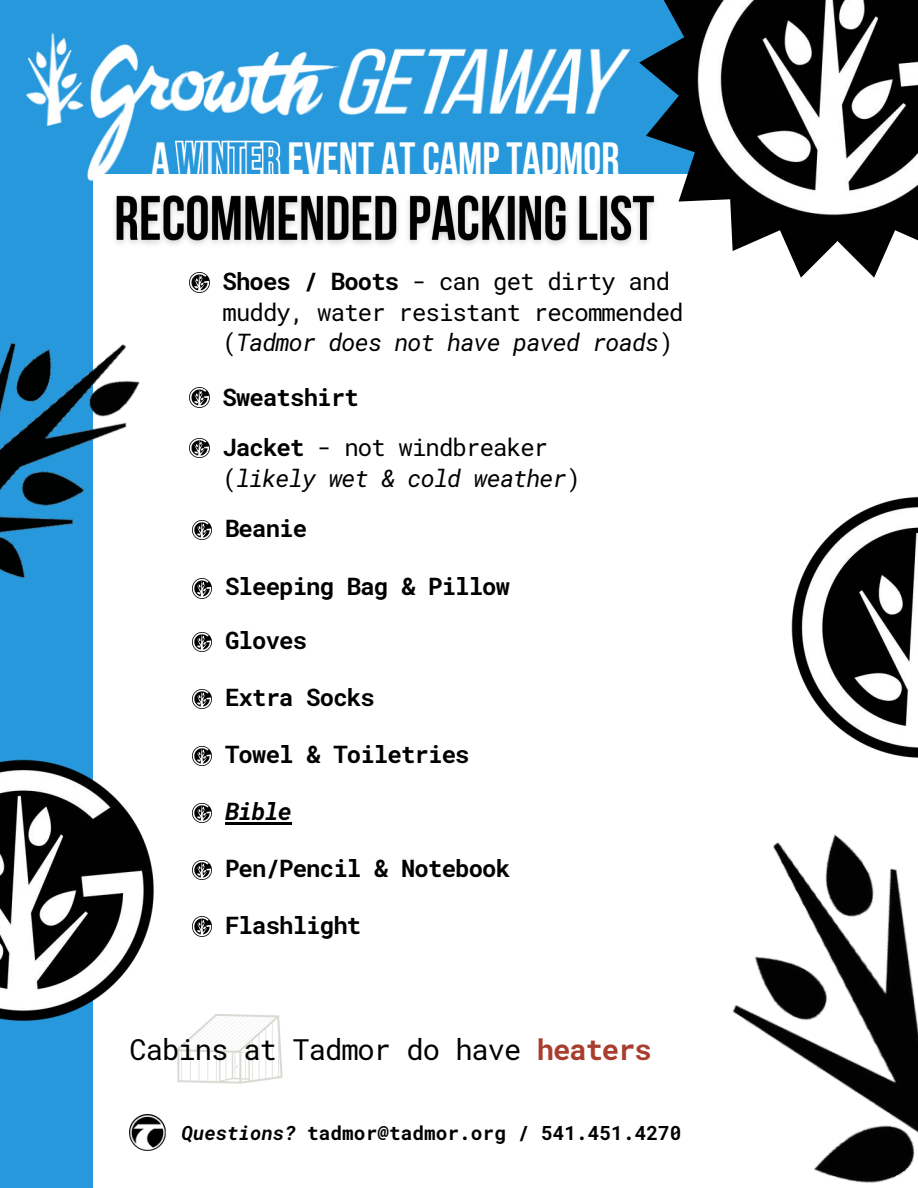
<style>
.page{position:relative;width:918px;height:1188px;background:#2698db}
.page>*{position:absolute;margin:0;border:0;box-sizing:border-box;transform-origin:0 0}
.t1{font:700 45px "Bebas Neue";color:#fff}
.t2{font:28.8px "Roboto Mono";letter-spacing:-.035em;color:#000}
.t3{font:700 24px "Roboto Mono";letter-spacing:-.035em;color:#000}
.t4{font:24px/30.3px "Roboto Mono";letter-spacing:-.035em;color:#000}
.t5{font:italic 24px "Roboto Mono";letter-spacing:-.035em;color:#000}
.t6{font:italic 700 24px "Roboto Mono";letter-spacing:-.035em;color:#000}
.t7{font:700 19.5px "Roboto Mono";color:#000}
.s1{color:#2698db}
.s2{font-weight:700}
.s3{font-style:normal}
.s4{font-weight:700;color:#a93e2f}
.s5{font-style:italic}
</style>
<div class="page">
<div style="left:93px;top:174px;width:825px;height:1014px;background:#fff"></div>
<svg style="left:639px;top:0;width:279px;height:278px"></svg>
<img style="left:0;top:759px;width:154px;height:261px">
<img style="left:791px;top:496px;width:127px;height:251px">
<img style="left:685px;top:0;width:233px;height:226px">
<img style="left:26px;top:33px;width:605px;height:148px">
<img style="left:207px;top:275px;width:3px;height:15px">
<img style="left:207px;top:390px;width:3px;height:15px">
<img style="left:207px;top:441px;width:3px;height:14px">
<img style="left:207px;top:521px;width:5px;height:18px">
<img style="left:192px;top:633px;width:20px;height:19px">
<img style="left:192px;top:689px;width:20px;height:20px">
<img style="left:192px;top:746px;width:20px;height:20px">
<img style="left:192px;top:803px;width:20px;height:20px">
<img style="left:192px;top:860px;width:20px;height:20px">
<img style="left:192px;top:916px;width:20px;height:21px">
<img style="left:175px;top:1014px;width:107px;height:70px">
<img style="left:129px;top:1114px;width:36px;height:36px">
<img style="left:0;top:272px;width:207px;height:369px">
<svg style="left:173px;top:139px;width:111px;height:42px"></svg>
<img style="left:114px;top:188px;width:552px;height:67px">
<hr style="left:225px;top:822px;width:66px;height:2px;background:#000">
<img style="left:732px;top:747px;width:186px;height:436px">
<img style="left:191px;top:578px;width:21px;height:21px">
<p class="t1" style="left:152px;top:140px;width:469px">A <span class="s1">WINTER</span> EVENT AT CAMP TADMOR</p>
<p class="t4" style="left:223px;top:266px;width:463px"><span class="s2">Shoes / Boots</span> - can get dirty and muddy, water resistant recommended</p>
<p class="t5" style="left:223px;top:326px;width:453px"><span class="s3">(</span>Tadmor does not have paved roads<span class="s3">)</span></p>
<p class="t3" style="left:223px;top:381px;width:138px">Sweatshirt</p>
<p class="t4" style="left:223px;top:432px;width:327px"><span class="s2">Jacket</span> - not windbreaker</p>
<p class="t5" style="left:223px;top:461px;width:360px"><span class="s3">(</span>likely wet &amp; cold weather<span class="s3">)</span></p>
<p class="t3" style="left:225px;top:512px;width:84px">Beanie</p>
<p class="t3" style="left:225px;top:570px;width:287px">Sleeping Bag &amp; Pillow</p>
<p class="t3" style="left:225px;top:624px;width:84px">Gloves</p>
<p class="t3" style="left:225px;top:681px;width:151px">Extra Socks</p>
<p class="t3" style="left:225px;top:738px;width:246px">Towel &amp; Toiletries</p>
<p class="t6" style="left:225px;top:795px;width:68px">Bible</p>
<p class="t3" style="left:225px;top:852px;width:287px">Pen/Pencil &amp; Notebook</p>
<p class="t3" style="left:225px;top:908px;width:138px">Flashlight</p>
<p class="t2" style="left:130px;top:1029px;width:524px">Cabins at Tadmor do have <span class="s4">heaters</span></p>
<p class="t7" style="left:182px;top:1119px;width:502px"><span class="s5">Questions?</span> tadmor@tadmor.org / 541.451.4270</p>
</div>
